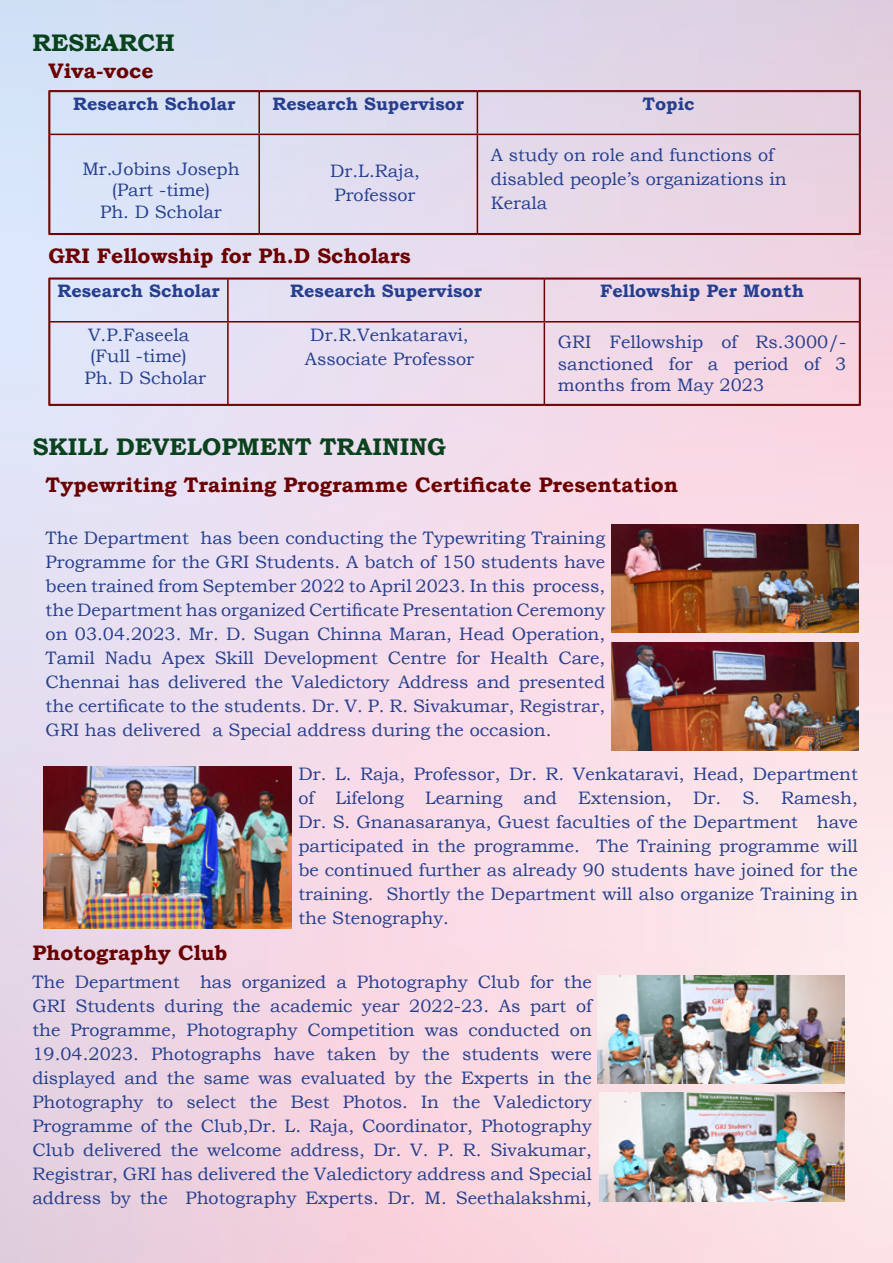
<style>
.page{position:relative;width:893px;height:1263px;background:#fff}
.page>*{position:absolute;margin:0;border:0;box-sizing:border-box;transform-origin:0 0}
.t1{font:700 24px "Bookman Old Style";color:#09421d}
.t2{font:700 21px "Bookman Old Style";color:#6b0000}
.t3{font:18px/24px "Bookman Old Style";color:#253f8e;text-align:justify}
.t4{font:700 18px "Bookman Old Style";color:#253f8e}
</style>
<div class="page">
<img style="left:0;top:0;width:893px;height:1263px">
<hr style="left:477px;top:233px;width:384px;height:2px;background:#fff">
<hr style="left:49px;top:90px;width:210px;height:1px;background:#6b0000">
<hr style="left:50px;top:91px;width:209px;height:1px;background:#6b0000">
<hr style="left:49px;top:91px;width:1px;height:43px;background:#6b0000">
<hr style="left:50px;top:92px;width:1px;height:42px;background:#6b0000">
<hr style="left:259px;top:90px;width:218px;height:1px;background:#6b0000">
<hr style="left:259px;top:91px;width:218px;height:1px;background:#6b0000">
<hr style="left:477px;top:90px;width:384px;height:1px;background:#6b0000">
<hr style="left:477px;top:91px;width:383px;height:1px;background:#6b0000">
<hr style="left:859px;top:92px;width:1px;height:42px;background:#6b0000">
<hr style="left:860px;top:91px;width:1px;height:43px;background:#6b0000">
<hr style="left:49px;top:134px;width:1px;height:100px;background:#6b0000">
<hr style="left:50px;top:134px;width:1px;height:99px;background:#6b0000">
<hr style="left:859px;top:134px;width:1px;height:99px;background:#6b0000">
<hr style="left:860px;top:134px;width:1px;height:100px;background:#6b0000">
<hr style="left:50px;top:233px;width:209px;height:1px;background:#6b0000">
<hr style="left:49px;top:234px;width:210px;height:1px;background:#6b0000">
<hr style="left:259px;top:233px;width:218px;height:1px;background:#6b0000">
<hr style="left:259px;top:234px;width:218px;height:1px;background:#6b0000">
<hr style="left:477px;top:233px;width:382px;height:1px;background:#6b0000">
<hr style="left:477px;top:234px;width:384px;height:1px;background:#6b0000">
<hr style="left:258px;top:92px;width:2px;height:42px;background:#6b0000">
<hr style="left:477px;top:92px;width:1px;height:42px;background:#6b0000">
<hr style="left:50px;top:134px;width:209px;height:1px;background:#6b0000">
<hr style="left:259px;top:134px;width:218px;height:1px;background:#6b0000">
<hr style="left:258px;top:135px;width:2px;height:98px;background:#6b0000">
<hr style="left:477px;top:134px;width:382px;height:1px;background:#6b0000">
<hr style="left:477px;top:135px;width:1px;height:98px;background:#6b0000">
<hr style="left:544px;top:404px;width:317px;height:2px;background:#fff">
<hr style="left:49px;top:278px;width:179px;height:1px;background:#6b0000">
<hr style="left:50px;top:279px;width:178px;height:1px;background:#6b0000">
<hr style="left:49px;top:279px;width:1px;height:43px;background:#6b0000">
<hr style="left:50px;top:279px;width:1px;height:43px;background:#6b0000">
<hr style="left:228px;top:278px;width:316px;height:1px;background:#6b0000">
<hr style="left:228px;top:279px;width:316px;height:1px;background:#6b0000">
<hr style="left:544px;top:278px;width:316px;height:1px;background:#6b0000">
<hr style="left:544px;top:279px;width:315px;height:1px;background:#6b0000">
<hr style="left:859px;top:279px;width:1px;height:43px;background:#6b0000">
<hr style="left:860px;top:278px;width:1px;height:44px;background:#6b0000">
<hr style="left:49px;top:322px;width:1px;height:83px;background:#6b0000">
<hr style="left:50px;top:322px;width:1px;height:82px;background:#6b0000">
<hr style="left:859px;top:322px;width:1px;height:82px;background:#6b0000">
<hr style="left:860px;top:322px;width:1px;height:83px;background:#6b0000">
<hr style="left:50px;top:404px;width:178px;height:1px;background:#6b0000">
<hr style="left:49px;top:405px;width:179px;height:1px;background:#6b0000">
<hr style="left:228px;top:404px;width:316px;height:1px;background:#6b0000">
<hr style="left:228px;top:405px;width:316px;height:1px;background:#6b0000">
<hr style="left:544px;top:404px;width:315px;height:1px;background:#6b0000">
<hr style="left:544px;top:405px;width:317px;height:1px;background:#6b0000">
<hr style="left:227px;top:279px;width:2px;height:42px;background:#6b0000">
<hr style="left:544px;top:279px;width:1px;height:42px;background:#6b0000">
<hr style="left:50px;top:321px;width:178px;height:1px;background:#6b0000">
<hr style="left:228px;top:321px;width:316px;height:1px;background:#6b0000">
<hr style="left:227px;top:322px;width:2px;height:82px;background:#6b0000">
<hr style="left:544px;top:321px;width:315px;height:1px;background:#6b0000">
<hr style="left:544px;top:322px;width:1px;height:82px;background:#6b0000">
<img style="left:611px;top:524px;width:247px;height:108px">
<img style="left:43px;top:766px;width:249px;height:162px">
<img style="left:611px;top:642px;width:247px;height:108px">
<img style="left:597px;top:975px;width:248px;height:108px">
<img style="left:599px;top:1093px;width:246px;height:108px">
<p class="t1" style="left:32px;top:25px;width:144px">RESEARCH</p>
<p class="t2" style="left:49px;top:56px;width:106px">Viva-voce</p>
<p class="t4" style="left:73px;top:91px;width:164px">Research Scholar</p>
<p class="t4" style="left:272px;top:91px;width:193px">Research Supervisor</p>
<p class="t4" style="left:642px;top:91px;width:54px">Topic</p>
<p class="t3" style="left:82px;top:157px;width:159px">Mr.Jobins Joseph</p>
<p class="t3" style="left:112px;top:178px;width:100px">(Part -time)</p>
<p class="t3" style="left:100px;top:200px;width:123px">Ph. D Scholar</p>
<p class="t3" style="left:330px;top:159px;width:91px">Dr.L.Raja,</p>
<p class="t3" style="left:335px;top:183px;width:82px">Professor</p>
<p class="t3" style="left:491px;top:143px;width:297px;text-align:left">A study on role and functions of disabled people’s organizations in<br>Kerala</p>
<p class="t2" style="left:49px;top:240px;width:364px">GRI Fellowship for Ph.D Scholars</p>
<p class="t4" style="left:57px;top:278px;width:164px">Research Scholar</p>
<p class="t4" style="left:290px;top:278px;width:193px">Research Supervisor</p>
<p class="t4" style="left:600px;top:278px;width:205px">Fellowship Per Month</p>
<p class="t3" style="left:88px;top:323px;width:103px">V.P.Faseela</p>
<p class="t3" style="left:90px;top:344px;width:98px">(Full -time)</p>
<p class="t3" style="left:85px;top:366px;width:123px">Ph. D Scholar</p>
<p class="t3" style="left:310px;top:323px;width:160px">Dr.R.Venkataravi,</p>
<p class="t3" style="left:305px;top:347px;width:171px">Associate Professor</p>
<p class="t3" style="left:558px;top:331px;width:290px;line-height:21.6px">GRI Fellowship of Rs.3000/- sanctioned for a period of 3 months from May 2023</p>
<p class="t1" style="left:33px;top:429px;width:415px">SKILL DEVELOPMENT TRAINING</p>
<p class="t2" style="left:46px;top:470px;width:634px">Typewriting Training Programme Certificate Presentation</p>
<p class="t3" style="left:46px;top:526px;width:561px">The Department has been conducting the Typewriting Training Programme for the GRI Students. A batch of 150 students have been trained from September 2022 to April 2023. In this process, the Department has organized Certificate Presentation Ceremony on 03.04.2023. Mr. D. Sugan Chinna Maran, Head Operation, Tamil Nadu Apex Skill Development Centre for Health Care, Chennai has delivered the Valedictory Address and presented the certificate to the students. Dr. V. P. R. Sivakumar, Registrar, GRI has delivered a Special address during the occasion.</p>
<p class="t3" style="left:298px;top:761px;width:561px">Dr. L. Raja, Professor, Dr. R. Venkataravi, Head, Department of Lifelong Learning and Extension, Dr. S. Ramesh, Dr. S. Gnanasaranya, Guest faculties of the Department have participated in the programme. The Training programme will be continued further as already 90 students have joined for the training. Shortly the Department will also organize Training in the Stenography.</p>
<p class="t2" style="left:32px;top:938px;width:196px">Photography Club</p>
<p class="t3" style="left:32px;top:970px;width:561px">The Department has organized a Photography Club for the GRI Students during the academic year 2022-23. As part of the Programme, Photography Competition was conducted on 19.04.2023. Photographs have taken by the students were displayed and the same was evaluated by the Experts in the Photography to select the Best Photos. In the Valedictory Programme of the Club,Dr. L. Raja, Coordinator, Photography Club delivered the welcome address, Dr. V. P. R. Sivakumar, Registrar, GRI has delivered the Valedictory address and Special address by the Photography Experts. Dr. M. Seethalakshmi,</p>
</div>
